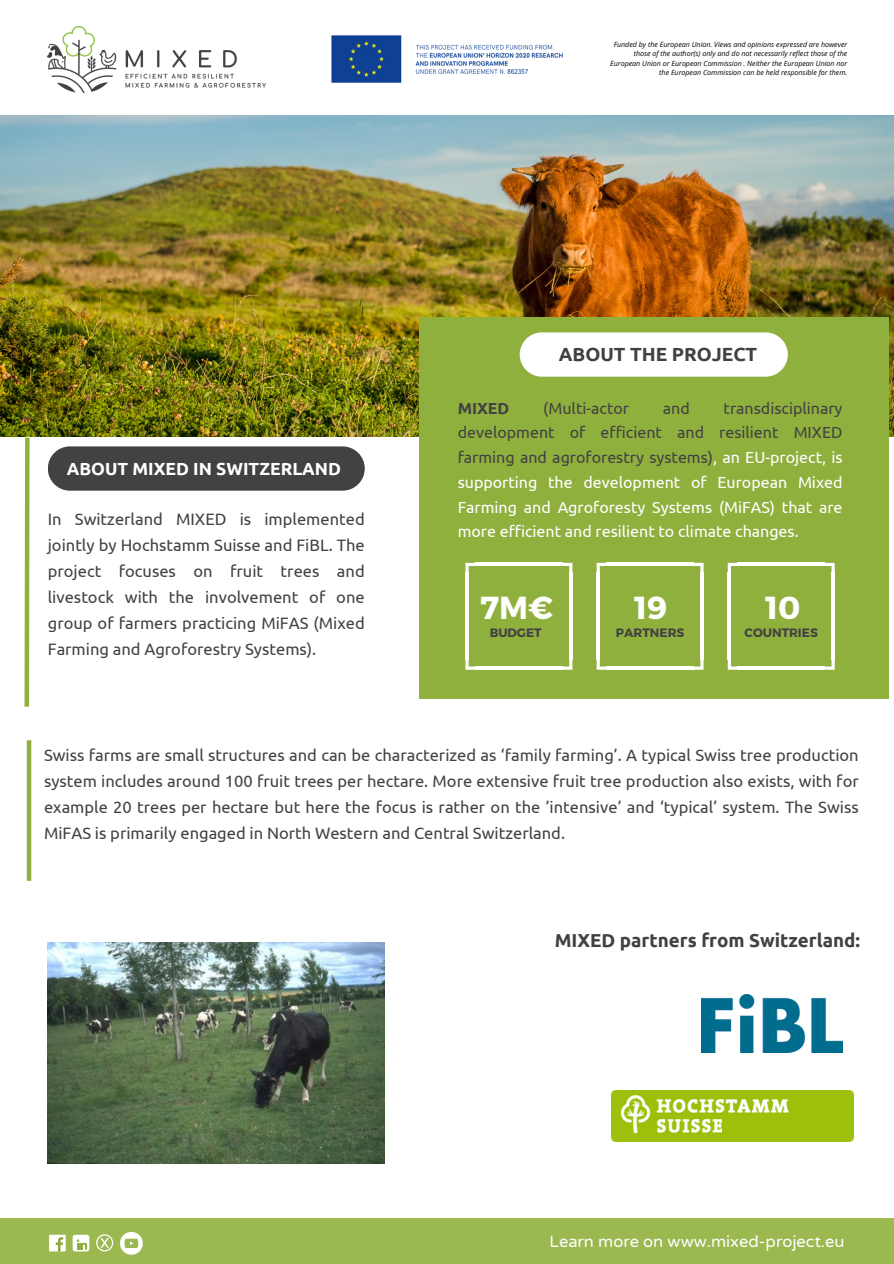
<style>
.page{position:relative;width:894px;height:1264px;background:#fff}
.page>*{position:absolute;margin:0;border:0;box-sizing:border-box;transform-origin:0 0}
.t1{font:700 31.8px "Montserrat";color:#fff}
.t2{font:700 19.05px "Ubuntu";color:#414042}
.t3{font:700 18.75px "Ubuntu";color:#414042}
.t4{font:700 17.55px "Ubuntu";color:#fff}
.t5{font:16.5px/25.8px "Ubuntu";color:#424243;text-align:justify}
.t6{font:16.5px "Varela Round";color:#fff}
.t7{font:16.05px/24.8px "Ubuntu";color:#fff;text-align:justify}
.t8{font:16.05px "Ubuntu";color:#424243}
.t9{font:700 16.05px "Ubuntu";color:#424243}
.t10{font:700 12.15px "Montserrat";color:#424243}
.t11{font:italic 7.05px/9.4px "Open Sans";color:#000;text-align:right}
.s1{color:#424243}
</style>
<div class="page">
<img style="left:0;top:115px;width:893px;height:321px">
<svg style="left:22px;top:433px;width:10px;height:274px"></svg>
<hr style="left:27px;top:740px;width:4px;height:140px;background:#90b03e">
<div style="left:419px;top:317px;width:468px;height:381px;background:#90b03e"></div>
<hr style="left:700px;top:572px;width:3px;height:88px;background:#fff">
<hr style="left:596px;top:572px;width:3px;height:88px;background:#fff">
<hr style="left:606px;top:563px;width:87px;height:3px;background:#fff">
<hr style="left:606px;top:666px;width:87px;height:3px;background:#fff">
<svg style="left:693px;top:563px;width:10px;height:9px"></svg>
<svg style="left:596px;top:563px;width:10px;height:9px"></svg>
<svg style="left:693px;top:660px;width:10px;height:9px"></svg>
<svg style="left:596px;top:660px;width:10px;height:9px"></svg>
<hr style="left:569px;top:572px;width:3px;height:88px;background:#fff">
<hr style="left:465px;top:572px;width:3px;height:88px;background:#fff">
<hr style="left:475px;top:563px;width:87px;height:3px;background:#fff">
<hr style="left:475px;top:666px;width:87px;height:3px;background:#fff">
<svg style="left:562px;top:563px;width:10px;height:9px"></svg>
<svg style="left:465px;top:563px;width:10px;height:9px"></svg>
<svg style="left:562px;top:660px;width:10px;height:9px"></svg>
<svg style="left:465px;top:660px;width:10px;height:9px"></svg>
<hr style="left:831px;top:572px;width:3px;height:88px;background:#fff">
<hr style="left:727px;top:572px;width:3px;height:88px;background:#fff">
<hr style="left:737px;top:563px;width:87px;height:3px;background:#fff">
<hr style="left:737px;top:666px;width:87px;height:3px;background:#fff">
<svg style="left:824px;top:563px;width:10px;height:9px"></svg>
<svg style="left:727px;top:563px;width:10px;height:9px"></svg>
<svg style="left:824px;top:660px;width:10px;height:9px"></svg>
<svg style="left:727px;top:660px;width:10px;height:9px"></svg>
<div style="left:519px;top:332px;width:268px;height:44px;background:#fff;border-radius:22px"></div>
<img style="left:48px;top:27px;width:217px;height:66px">
<img style="left:331px;top:35px;width:231px;height:48px">
<div style="left:48px;top:446px;width:316px;height:44px;background:#424243;border-radius:22px"></div>
<div style="left:0;top:1217px;width:893px;height:46px;background:#9bb851"></div>
<div style="left:49px;top:1234px;width:17px;height:17px;background:#fff"></div>
<svg style="left:56px;top:1237px;width:7px;height:14px"></svg>
<svg style="left:96px;top:1234px;width:17px;height:17px"></svg>
<div style="left:73px;top:1234px;width:16px;height:17px;background:#fff;border-radius:3px"></div>
<svg style="left:77px;top:1239px;width:10px;height:10px"></svg>
<svg style="left:120px;top:1231px;width:22px;height:23px"></svg>
<img style="left:48px;top:942px;width:336px;height:221px">
<img style="left:701px;top:994px;width:141px;height:58px">
<img style="left:611px;top:1090px;width:241px;height:51px">
<p class="t11" style="left:610px;top:40px;width:239px">Funded by the European Union. Views and opinions expressed are however those of the author(s) only and do not necessarily reflect those of the European Union or European Commission . Neither the European Union nor the European Commission can be held responsible for them.</p>
<p class="t4" style="left:67px;top:459px;width:275px">ABOUT MIXED IN SWITZERLAND</p>
<p class="t5" style="left:48px;top:506px;width:318px">In Switzerland MIXED is implemented jointly by Hochstamm Suisse and FiBL. The project focuses on fruit trees and livestock with the involvement of one group of farmers practicing MiFAS (Mixed Farming and Agroforestry Systems).</p>
<p class="t2" style="left:558px;top:343px;width:200px">ABOUT THE PROJECT</p>
<p class="t9" style="left:457px;top:398px;width:53px">MIXED</p>
<p class="t8" style="left:543px;top:398px;width:87px">(Multi-actor</p>
<p class="t8" style="left:662px;top:398px;width:28px">and</p>
<p class="t7" style="left:457px;top:395px;width:386px;text-indent:266px"><span class="s1">transdisciplinary development of efficient and resilient MIXED farming and agroforestry systems)</span>, an EU-project, is supporting the development of European Mixed Farming and Agroforesty Systems (MiFAS) that are more efficient and resilient to climate changes.</p>
<h1 class="t1" style="left:480px;top:587px;width:74px">7M€</h1>
<h1 class="t1" style="left:634px;top:587px;width:35px">19</h1>
<h1 class="t1" style="left:764px;top:587px;width:37px">10</h1>
<p class="t10" style="left:489px;top:624px;width:53px">BUDGET</p>
<p class="t10" style="left:615px;top:624px;width:70px">PARTNERS</p>
<p class="t10" style="left:744px;top:624px;width:75px">COUNTRIES</p>
<p class="t5" style="left:44px;top:742px;width:816px">Swiss farms are small structures and can be characterized as ‘family farming’. A typical Swiss tree production system includes around 100 fruit trees per hectare. More extensive fruit tree production also exists, with for example 20 trees per hectare but here the focus is rather on the ’intensive’ and ‘typical’ system. The Swiss MiFAS is primarily engaged in North Western and Central Switzerland.</p>
<p class="t3" style="left:554px;top:929px;width:307px">MIXED partners from Switzerland:</p>
<p class="t6" style="left:549px;top:1231px;width:296px">Learn more on www.mixed-project.eu</p>
</div>
